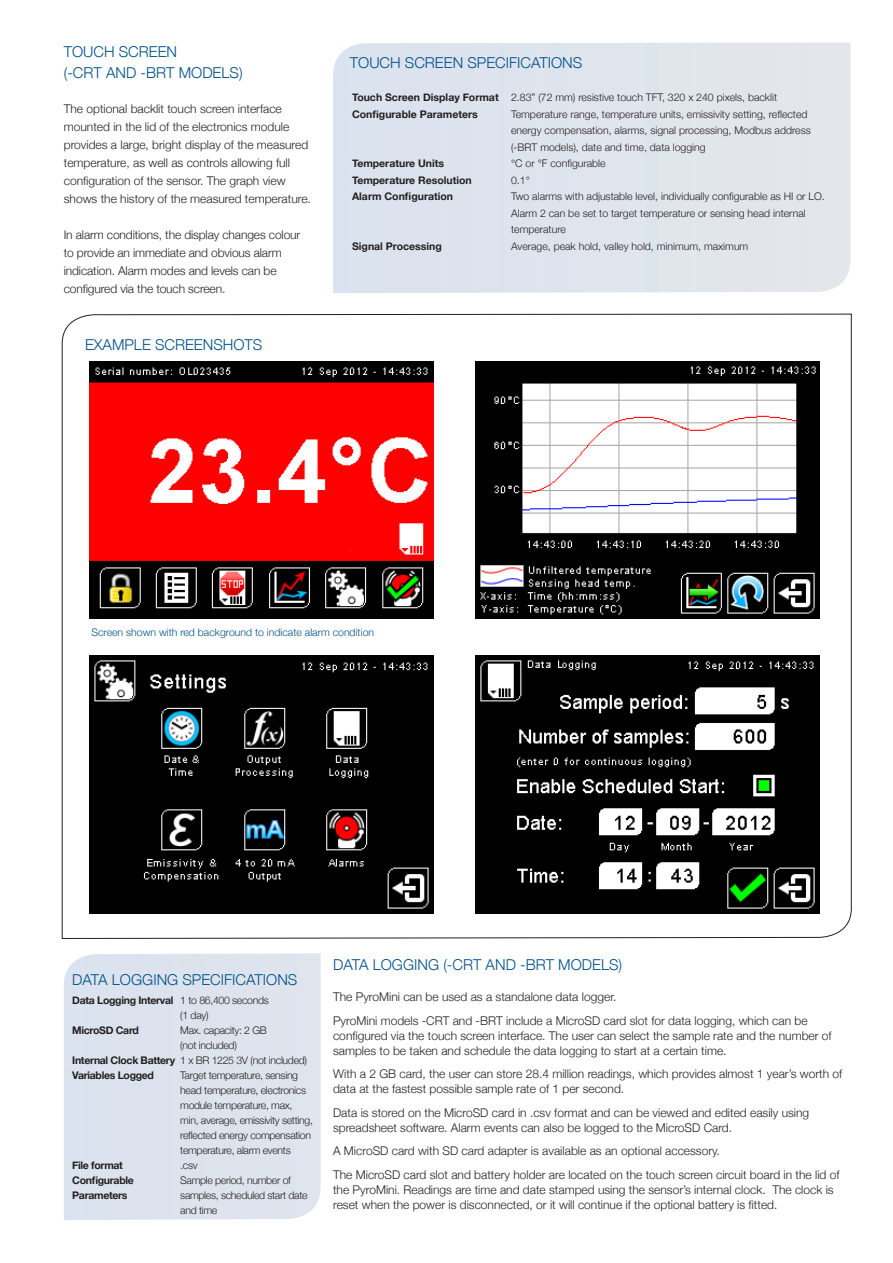
<style>
.page{position:relative;width:893px;height:1263px;background:#fff}
.page>*{position:absolute;margin:0;border:0;box-sizing:border-box;transform-origin:0 0}
.t1{font:300 15px "Helvetica Neue";color:#005187}
.t2{font:300 12px/18px "Helvetica Neue";color:#231f20}
.t3{font:300 10.5px/16.5px "Helvetica Neue";color:#231f20}
.t4{font:300 10.5px/15px "Helvetica Neue";letter-spacing:-.03em;color:#231f20}
.t5{font:700 10.5px "Helvetica Neue";color:#231f20}
.t6{font:700 10.5px "Helvetica Neue";letter-spacing:-.03em;color:#231f20}
.t7{font:300 10.5px "Helvetica Neue";color:#005187}
.s1{font-weight:700}
.s2{font-weight:300}
</style>
<div class="page">
<div style="left:333px;top:43px;width:517px;height:250px;background:#e0e4ed"></div>
<div style="left:64px;top:953px;width:257px;height:267px;background:#dce3ed"></div>
<svg style="left:61px;top:313px;width:791px;height:626px"></svg>
<img style="left:476px;top:656px;width:343px;height:258px">
<img style="left:476px;top:361px;width:343px;height:258px">
<img style="left:89px;top:361px;width:344px;height:258px">
<img style="left:89px;top:656px;width:344px;height:258px">
<p class="t1" style="left:64px;top:40px;width:115px">TOUCH SCREEN</p>
<p class="t1" style="left:64px;top:61px;width:180px">(-CRT AND -BRT MODELS)</p>
<p class="t2" style="left:64px;top:99px;width:249px">The optional backlit touch screen interface mounted in the lid of the electronics module provides a large, bright display of the measured temperature, as well as controls allowing full configuration of the sensor. The graph view shows the history of the measured temperature.</p>
<p class="t2" style="left:64px;top:225px;width:238px">In alarm conditions, the display changes colour to provide an immediate and obvious alarm indication. Alarm modes and levels can be configured via the touch screen.</p>
<p class="t1" style="left:85px;top:333px;width:179px">EXAMPLE SCREENSHOTS</p>
<p class="t1" style="left:350px;top:51px;width:234px">TOUCH SCREEN SPECIFICATIONS</p>
<p class="t3" style="left:352px;top:89px;width:427px"><span class="s1">Touch Screen Display Format</span> 2.83” (72 mm) resistive touch TFT, 320 x 240 pixels, backlit</p>
<p class="t5" style="left:352px;top:106px;width:127px">Configurable Parameters</p>
<p class="t3" style="left:511px;top:105px;width:298px">Temperature range, temperature units, emissivity setting, reflected</p>
<p class="t3" style="left:511px;top:122px;width:301px">energy compensation, alarms, signal processing, Modbus address</p>
<p class="t3" style="left:511px;top:138px;width:196px">(-BRT models), date and time, data logging</p>
<p class="t5" style="left:352px;top:155px;width:94px">Temperature Units</p>
<p class="t3" style="left:511px;top:155px;width:96px">°C or °F configurable</p>
<p class="t5" style="left:352px;top:172px;width:121px">Temperature Resolution</p>
<p class="t3" style="left:511px;top:171px;width:20px">0.1°</p>
<p class="t5" style="left:352px;top:188px;width:103px">Alarm Configuration</p>
<p class="t3" style="left:511px;top:188px;width:315px">Two alarms with adjustable level, individually configurable as HI or LO.<br>Alarm 2 can be set to target temperature or sensing head internal temperature</p>
<p class="t5" style="left:352px;top:238px;width:91px">Signal Processing</p>
<p class="t3" style="left:511px;top:237px;width:239px">Average, peak hold, valley hold, minimum, maximum</p>
<p class="t7" style="left:91px;top:624px;width:284px">Screen shown with red background to indicate alarm condition</p>
<p class="t1" style="left:72px;top:968px;width:227px">DATA LOGGING SPECIFICATIONS</p>
<p class="t6" style="left:72px;top:992px;width:198px">Data Logging Interval <span class="s2">1 to 86,400 seconds</span></p>
<p class="t3" style="left:180px;top:1006px;width:30px">(1 day)</p>
<p class="t6" style="left:72px;top:1022px;width:68px">MicroSD Card</p>
<p class="t4" style="left:180px;top:1022px;width:88px">Max. capacity: 2 GB</p>
<p class="t4" style="left:180px;top:1037px;width:58px">(not included)</p>
<p class="t4" style="left:72px;top:1052px;width:236px"><span class="s1">Internal Clock Battery</span> 1 x BR 1225 3V (not included)</p>
<p class="t6" style="left:72px;top:1067px;width:83px">Variables Logged</p>
<p class="t4" style="left:180px;top:1067px;width:134px">Target temperature, sensing head temperature, electronics module temperature, max, min, average, emissivity setting, reflected energy compensation temperature, alarm events</p>
<p class="t6" style="left:72px;top:1157px;width:52px">File format</p>
<p class="t3" style="left:180px;top:1156px;width:19px">.csv</p>
<p class="t6" style="left:72px;top:1172px;width:63px">Configurable</p>
<p class="t4" style="left:180px;top:1172px;width:112px">Sample period, number of</p>
<p class="t6" style="left:72px;top:1187px;width:57px">Parameters</p>
<p class="t4" style="left:180px;top:1187px;width:129px">samples, scheduled start date and time</p>
<p class="t1" style="left:333px;top:952px;width:291px">DATA LOGGING (-CRT AND -BRT MODELS)</p>
<p class="t2" style="left:333px;top:987px;width:285px">The PyroMini can be used as a standalone data logger.</p>
<p class="t2" style="left:333px;top:1012px;width:500px;line-height:15px">PyroMini models -CRT and -BRT include a MicroSD card slot for data logging, which can be configured via the touch screen interface. The user can select the sample rate and the number of samples to be taken and schedule the data logging to start at a certain time.</p>
<p class="t2" style="left:333px;top:1066px;width:511px;line-height:15px">With a 2 GB card, the user can store 28.4 million readings, which provides almost 1 year’s worth of data at the fastest possible sample rate of 1 per second.</p>
<p class="t2" style="left:333px;top:1104px;width:478px;line-height:15px">Data is stored on the MicroSD card in .csv format and can be viewed and edited easily using spreadsheet software. Alarm events can also be logged to the MicroSD Card.</p>
<p class="t2" style="left:333px;top:1141px;width:388px">A MicroSD card with SD card adapter is available as an optional accessory.</p>
<p class="t2" style="left:333px;top:1166px;width:508px;line-height:15px">The MicroSD card slot and battery holder are located on the touch screen circuit board in the lid of the PyroMini. Readings are time and date stamped using the sensor’s internal clock. The clock is reset when the power is disconnected, or it will continue if the optional battery is fitted.</p>
</div>
